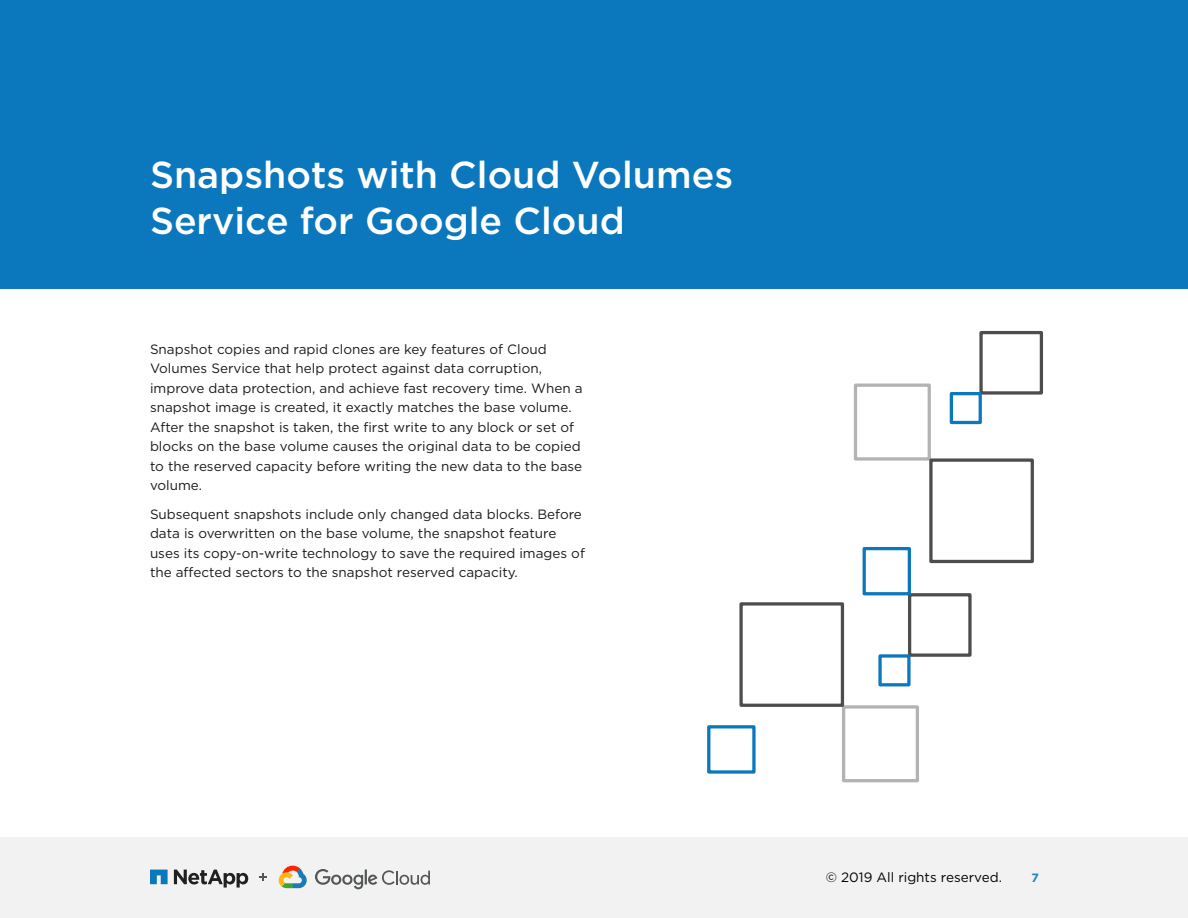
<style>
.page{position:relative;width:1188px;height:918px;background:#fff}
.page>*{position:absolute;margin:0;border:0;box-sizing:border-box;transform-origin:0 0}
.t1{font:500 37.5px/46.5px "Gotham";color:#fff}
.t2{font:13.5px/19.5px "Gotham";color:#1a1a1a}
.t3{font:13.5px "Gotham";color:#000}
.t4{font:700 12px "Gotham";color:#2385c4}
</style>
<div class="page">
<div style="left:0;top:837px;width:1188px;height:81px;background:#f2f2f2"></div>
<svg style="left:174px;top:870px;width:74px;height:18px"></svg>
<svg style="left:150px;top:870px;width:18px;height:14px"></svg>
<svg style="left:260px;top:874px;width:7px;height:7px"></svg>
<svg style="left:279px;top:866px;width:28px;height:22px"></svg>
<svg style="left:315px;top:869px;width:115px;height:20px"></svg>
<div style="left:0;top:0;width:1188px;height:289px;background:#0b77bd"></div>
<div style="left:842px;top:705px;width:77px;height:77px;border:3px solid #b3b3b3"></div>
<div style="left:908px;top:593px;width:64px;height:64px;border:3px solid #4d4d4d"></div>
<div style="left:739px;top:602px;width:105px;height:105px;border:3px solid #4d4d4d"></div>
<div style="left:878px;top:654px;width:33px;height:32px;border:3px solid #0b77bd"></div>
<div style="left:707px;top:725px;width:49px;height:49px;border:3px solid #0b77bd"></div>
<div style="left:854px;top:384px;width:77px;height:77px;border:3px solid #b3b3b3"></div>
<div style="left:979px;top:331px;width:64px;height:64px;border:3px solid #4d4d4d"></div>
<div style="left:929px;top:458px;width:105px;height:105px;border:3px solid #4d4d4d"></div>
<div style="left:950px;top:392px;width:32px;height:32px;border:3px solid #0b77bd"></div>
<div style="left:863px;top:547px;width:48px;height:48px;border:3px solid #0b77bd"></div>
<h1 class="t1" style="left:150px;top:150px;width:585px">Snapshots with Cloud Volumes<br>Service for Google Cloud</h1>
<p class="t2" style="left:150px;top:339px;width:434px">Snapshot copies and rapid clones are key features of Cloud Volumes Service that help protect against data corruption, improve data protection, and achieve fast recovery time. When a snapshot image is created, it exactly matches the base volume.<br>After the snapshot is taken, the first write to any block or set of blocks on the base volume causes the original data to be copied to the reserved capacity before writing the new data to the base volume.</p>
<p class="t2" style="left:150px;top:504px;width:437px">Subsequent snapshots include only changed data blocks. Before data is overwritten on the base volume, the snapshot feature uses its copy-on-write technology to save the required images of the affected sectors to the snapshot reserved capacity.</p>
<p class="t3" style="left:826px;top:870px;width:178px">© 2019 All rights reserved.</p>
<p class="t4" style="left:1031px;top:871px;width:9px">7</p>
</div>
